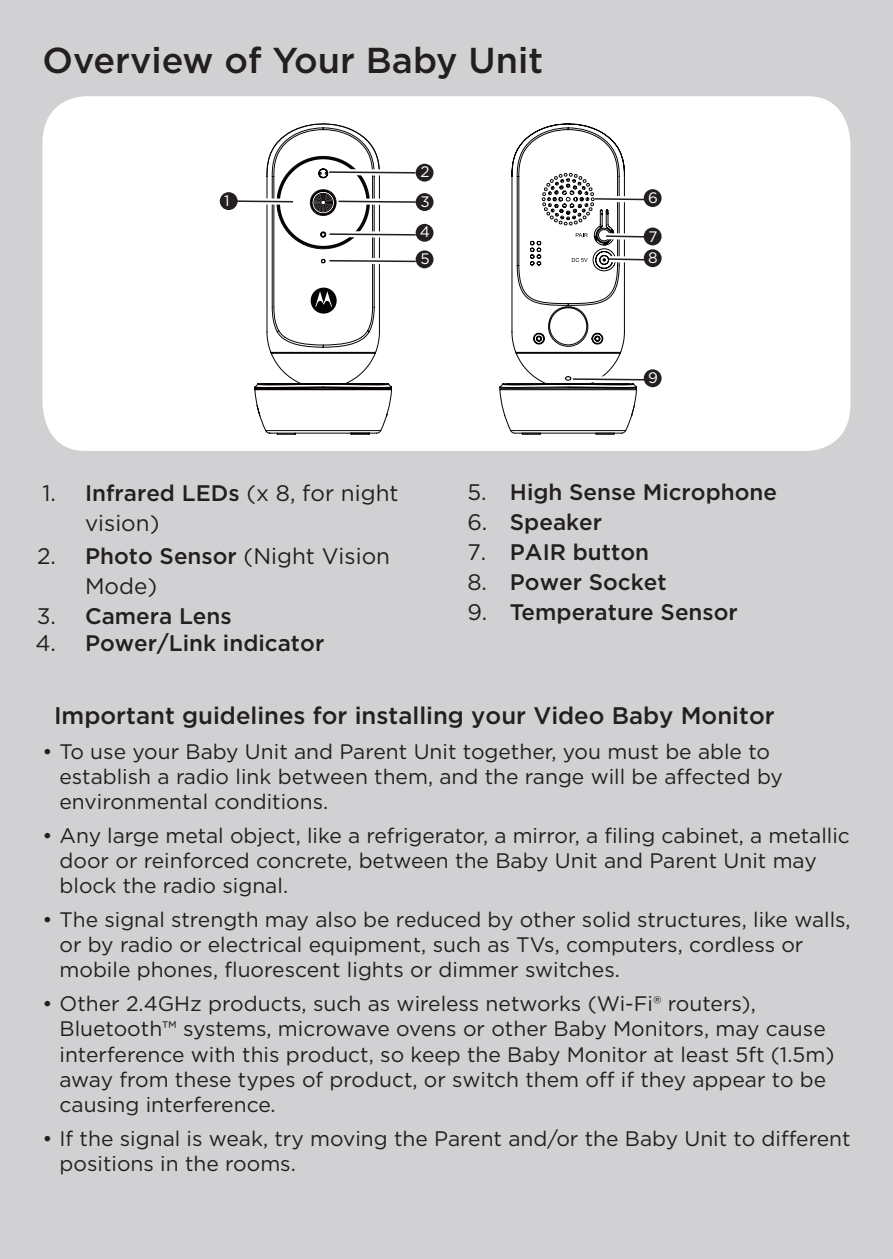
<style>
.page{position:relative;width:893px;height:1259px;background:#d1d1d3}
.page>*{position:absolute;margin:0;border:0;box-sizing:border-box;transform-origin:0 0}
.t1{font:500 36px "Gotham";color:#231f20}
.t2{font:500 24px "Gotham";color:#231f20}
.t3{font:500 22.5px "Gotham";color:#231f20}
.t4{font:22.5px/30px "Gotham";color:#231f20}
.t5{font:21px/25.2px "Gotham";color:#231f20}
.t6{font:15.3px/30px "Gotham";color:#fff;text-align:justify}
.s1{font-weight:500}
.s2{font-weight:400}
</style>
<div class="page">
<div style="left:43px;top:96px;width:807px;height:355px;background:#fff;border-radius:45px"></div>
<svg style="left:254px;top:166px;width:138px;height:268px"></svg>
<svg style="left:312px;top:188px;width:23px;height:29px"></svg>
<svg style="left:267px;top:123px;width:113px;height:54px"></svg>
<svg style="left:320px;top:231px;width:6px;height:7px"></svg>
<svg style="left:376px;top:430px;width:5px;height:4px"></svg>
<svg style="left:272px;top:288px;width:96px;height:57px"></svg>
<svg style="left:499px;top:123px;width:138px;height:312px"></svg>
<div style="left:220px;top:192px;width:18px;height:18px;background:#231f20;border-radius:50%"></div>
<div style="left:608px;top:196px;width:35px;height:7px;background:#fff"></div>
<hr style="left:595px;top:198px;width:50px;height:2px;background:#231f20">
<div style="left:416px;top:164px;width:17px;height:18px;background:#231f20;border-radius:50%"></div>
<div style="left:416px;top:193px;width:17px;height:18px;background:#231f20;border-radius:50%"></div>
<div style="left:416px;top:224px;width:17px;height:18px;background:#231f20;border-radius:50%"></div>
<div style="left:416px;top:250px;width:17px;height:18px;background:#231f20;border-radius:50%"></div>
<div style="left:644px;top:189px;width:18px;height:18px;background:#231f20;border-radius:50%"></div>
<div style="left:644px;top:227px;width:18px;height:18px;background:#231f20;border-radius:50%"></div>
<div style="left:644px;top:249px;width:18px;height:18px;background:#231f20;border-radius:50%"></div>
<div style="left:607px;top:233px;width:36px;height:7px;background:#fff"></div>
<hr style="left:606px;top:235px;width:38px;height:3px;background:#231f20">
<svg style="left:610px;top:256px;width:33px;height:7px"></svg>
<hr style="left:609px;top:258px;width:35px;height:2px;background:#231f20">
<svg style="left:348px;top:169px;width:66px;height:7px"></svg>
<hr style="left:329px;top:171px;width:86px;height:2px;background:#231f20">
<div style="left:349px;top:198px;width:65px;height:7px;background:#fff"></div>
<hr style="left:338px;top:201px;width:78px;height:2px;background:#231f20">
<div style="left:349px;top:231px;width:65px;height:7px;background:#fff"></div>
<hr style="left:329px;top:233px;width:87px;height:3px;background:#231f20">
<div style="left:349px;top:258px;width:65px;height:6px;background:#fff"></div>
<hr style="left:329px;top:260px;width:87px;height:2px;background:#231f20">
<svg style="left:248px;top:198px;width:44px;height:7px"></svg>
<hr style="left:236px;top:200px;width:57px;height:2px;background:#231f20">
<div style="left:644px;top:369px;width:18px;height:18px;background:#231f20;border-radius:50%"></div>
<svg style="left:574px;top:376px;width:69px;height:7px"></svg>
<hr style="left:573px;top:378px;width:71px;height:2px;background:#231f20">
<h1 class="t1" style="left:43px;top:37px;width:502px">Overview of Your Baby Unit</h1>
<p class="t6" style="left:224px;top:185px;width:7px">1</p>
<p class="t6" style="left:420px;top:156px;width:12px">2<br>3<br>4</p>
<p class="t6" style="left:420px;top:243px;width:11px">5</p>
<p class="t6" style="left:648px;top:182px;width:11px">6</p>
<p class="t6" style="left:648px;top:226px;width:11px;line-height:20.4px">7<br>8</p>
<p class="t6" style="left:648px;top:362px;width:11px">9</p>
<p class="t4" style="left:85px;top:477px;width:315px;text-indent:-43px">1. <span class="s1">Infrared LEDs</span> (x 8, for night vision)</p>
<p class="t4" style="left:85px;top:540px;width:306px;text-indent:-48px">2. <span class="s1">Photo Sensor</span> (Night Vision<br>Mode)</p>
<p class="t3" style="left:37px;top:601px;width:197px"><span class="s2">3.</span> Camera Lens</p>
<p class="t3" style="left:35px;top:628px;width:290px"><span class="s2">4.</span> Power/Link indicator</p>
<p class="t3" style="left:467px;top:477px;width:311px"><span class="s2">5.</span> High Sense Microphone</p>
<p class="t3" style="left:467px;top:507px;width:136px"><span class="s2">6.</span> Speaker</p>
<p class="t3" style="left:467px;top:537px;width:183px"><span class="s2">7.</span> PAIR button</p>
<p class="t3" style="left:467px;top:567px;width:201px"><span class="s2">8.</span> Power Socket</p>
<p class="t3" style="left:467px;top:597px;width:272px"><span class="s2">9.</span> Temperature Sensor</p>
<p class="t2" style="left:54px;top:700px;width:722px">Important guidelines for installing your Video Baby Monitor</p>
<p class="t5" style="left:60px;top:738px;width:725px;text-indent:-17px">• To use your Baby Unit and Parent Unit together, you must be able to establish a radio link between them, and the range will be affected by environmental conditions.</p>
<p class="t5" style="left:60px;top:822px;width:792px;text-indent:-17px">• Any large metal object, like a refrigerator, a mirror, a filing cabinet, a metallic door or reinforced concrete, between the Baby Unit and Parent Unit may block the radio signal.</p>
<p class="t5" style="left:60px;top:906px;width:793px;text-indent:-17px">• The signal strength may also be reduced by other solid structures, like walls, or by radio or electrical equipment, such as TVs, computers, cordless or mobile phones, fluorescent lights or dimmer switches.</p>
<p class="t5" style="left:60px;top:990px;width:776px;text-indent:-17px">• Other 2.4GHz products, such as wireless networks (Wi-Fi® routers), Bluetooth™ systems, microwave ovens or other Baby Monitors, may cause interference with this product, so keep the Baby Monitor at least 5ft (1.5m) away from these types of product, or switch them off if they appear to be causing interference.</p>
<p class="t5" style="left:60px;top:1125px;width:793px;text-indent:-17px">• If the signal is weak, try moving the Parent and/or the Baby Unit to different positions in the rooms.</p>
</div>
